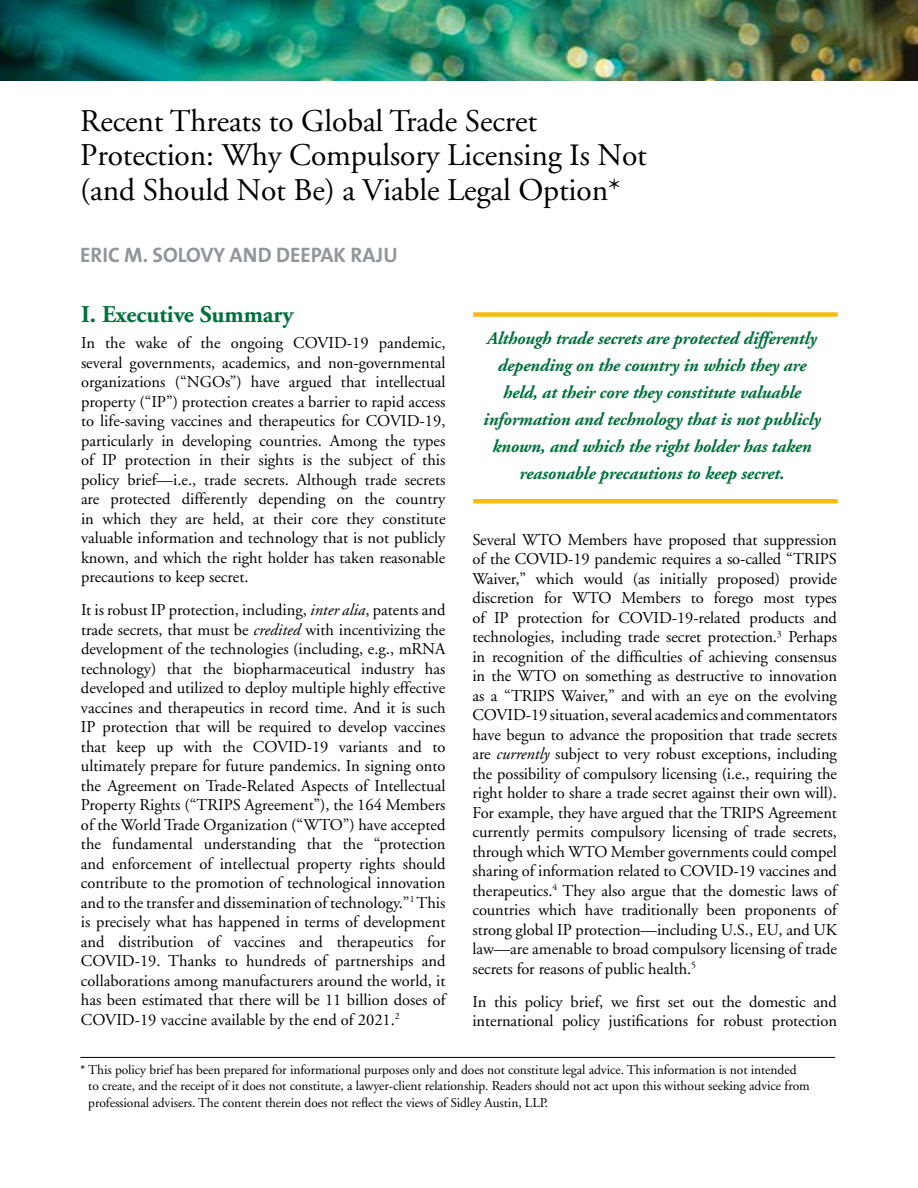
<style>
.page{position:relative;width:918px;height:1188px;background:#fff}
.page>*{position:absolute;margin:0;border:0;box-sizing:border-box;transform-origin:0 0}
.t1{font:31.5px/34.5px "Adobe Garamond";letter-spacing:-.005em;color:#000}
.t2{font:700 24px "Adobe Garamond";letter-spacing:-.005em;color:#00703c}
.t3{font:700 21px "The Sans B7";letter-spacing:-.005em;color:#939598}
.t4{font:italic 700 18px/27px "Adobe Garamond";letter-spacing:-.01em;color:#00703c;text-align:center}
.t5{font:16.5px/19.5px "Adobe Garamond";letter-spacing:-.005em;color:#000;text-align:justify}
.t6{font:13.5px/16.5px "Adobe Garamond";letter-spacing:-.005em;color:#000}
.s1{font-family:"Minion Pro"}
.s2{font-style:italic}
</style>
<div class="page">
<img style="left:0;top:0;width:918px;height:81px">
<div style="left:473px;top:312px;width:365px;height:5px;background:#fdb913"></div>
<div style="left:473px;top:499px;width:365px;height:5px;background:#fdb913"></div>
<hr style="left:80px;top:1057px;width:755px;height:1px;background:#000">
<h1 class="t1" style="left:80px;top:104px;width:568px">Recent Threats to Global Trade Secret<br>Protection: Why Compulsory Licensing <span class="s1">I</span>s Not (and Should Not Be) a Viable Legal Option*</h1>
<p class="t3" style="left:80px;top:244px;width:319px">ERIC M. SOLOVY AND DEEPAK RAJU</p>
<h2 class="t2" style="left:81px;top:301px;width:214px">I. Executive Summary</h2>
<p class="t5" style="left:81px;top:334px;width:366px">In the wake of the ongoing COVID-19 pandemic, several governments, academics, and non-governmental organizations (“NGOs”) have argued that intellectual property (“IP”) protection creates a barrier to rapid access to life-saving vaccines and therapeutics for COVID-19, particularly in developing countries. Among the types of IP protection in their sights is the subject of this policy brief—i.e., trade secrets. Although trade secrets are protected differently depending on the country in which they are held, at their core they constitute valuable information and technology that is not publicly known, and which the right holder has taken reasonable precautions to keep secret.</p>
<p class="t5" style="left:81px;top:601px;width:366px">It is robust IP protection, including, <span class="s2">inter alia</span>, patents and trade secrets, that must be <span class="s2">credited</span> with incentivizing the development of the technologies (including, e.g., mRNA technology) that the biopharmaceutical industry has developed and utilized to deploy multiple highly effective vaccines and therapeutics in record time. And it is such IP protection that will be required to develop vaccines that keep up with the COVID-19 variants and to ultimately prepare for future pandemics. In signing onto the Agreement on Trade-Related Aspects of Intellectual Property Rights (“TRIPS Agreement”), the 164 Members of the World Trade Organization (“WTO”) have accepted the fundamental understanding that the “protection and enforcement of intellectual property rights should contribute to the promotion of technological innovation and to the transfer and dissemination of technology.”<sup>1</sup> This is precisely what has happened in terms of development and distribution of vaccines and therapeutics for COVID-19. Thanks to hundreds of partnerships and collaborations among manufacturers around the world, it has been estimated that there will be 11 billion doses of COVID-19 vaccine available by the end of 2021.<sup>2</sup></p>
<p class="t4" style="left:483px;top:325px;width:339px">Although trade secrets are protected differently depending on the country in which they are held, at their core they constitute valuable information and technology that is not publicly known, and which the right holder has taken reasonable precautions to keep secret.</p>
<p class="t5" style="left:472px;top:530px;width:366px">Several WTO Members have proposed that suppression of the COVID-19 pandemic requires a so-called “TRIPS Waiver,” which would (as initially proposed) provide discretion for WTO Members to forego most types of IP protection for COVID-19-related products and technologies, including trade secret protection.<sup>3</sup> Perhaps in recognition of the difficulties of achieving consensus in the WTO on something as destructive to innovation as a “TRIPS Waiver,” and with an eye on the evolving COVID-19 situation, several academics and commentators have begun to advance the proposition that trade secrets are <span class="s2">currently</span> subject to very robust exceptions, including the possibility of compulsory licensing (i.e., requiring the right holder to share a trade secret against their own will).<br>For example, they have argued that the TRIPS Agreement currently permits compulsory licensing of trade secrets, through which WTO Member governments could compel sharing of information related to COVID-19 vaccines and therapeutics.<sup>4</sup> They also argue that the domestic laws of countries which have traditionally been proponents of strong global IP protection—including U.S., EU, and UK law—are amenable to broad compulsory licensing of trade secrets for reasons of public health.<sup>5</sup></p>
<p class="t5" style="left:472px;top:992px;width:366px">In this policy brief, we first set out the domestic and international policy justifications for robust protection</p>
<p class="t6" style="left:88px;top:1062px;width:723px;text-indent:-8px">* This policy brief has been prepared for informational purposes only and does not constitute legal advice. This information is not intended to create, and the receipt of it does not constitute, a lawyer-client relationship. Readers should not act upon this without seeking advice from professional advisers. The content therein does not reflect the views of Sidley Austin, LLP.</p>
</div>
